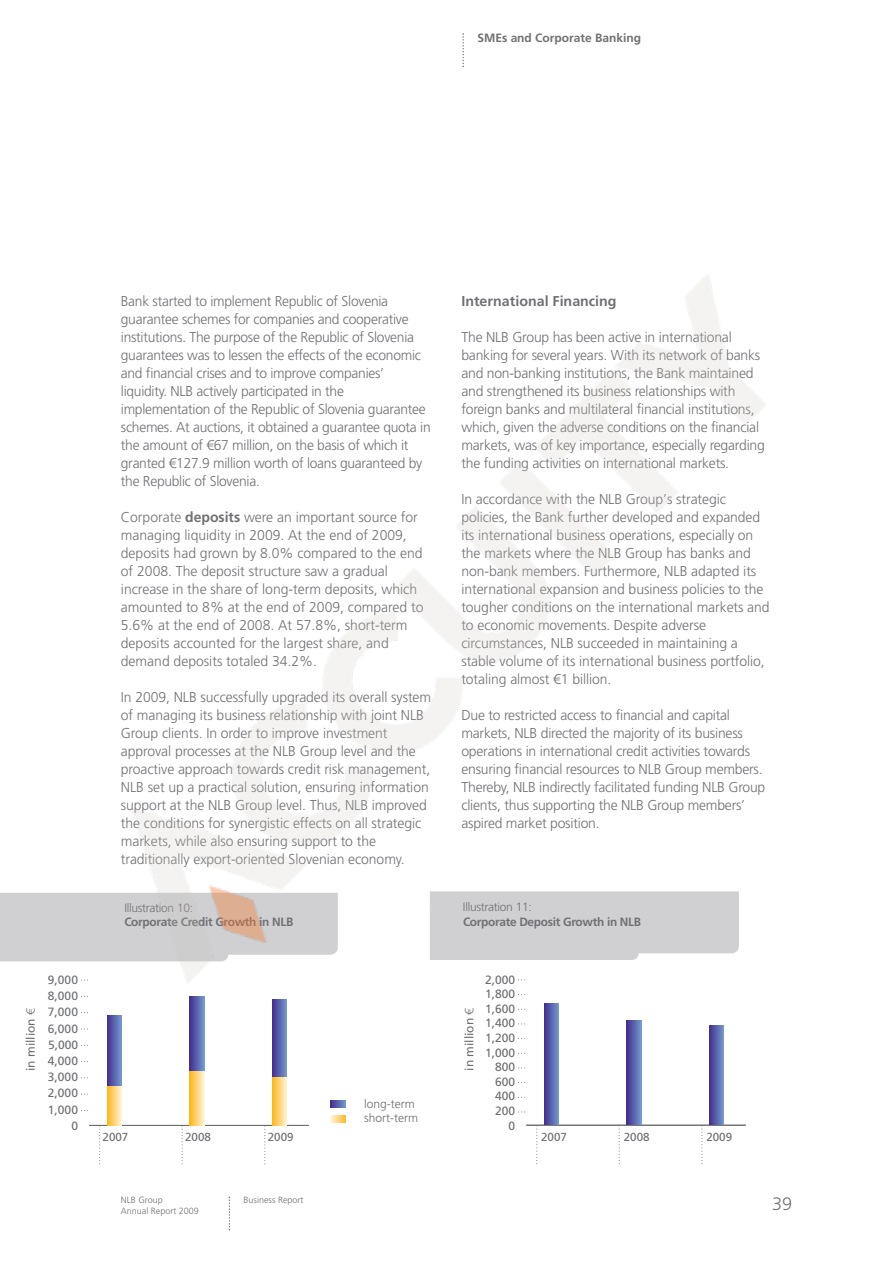
<style>
.page{position:relative;width:893px;height:1263px;background:#fff}
.page>*{position:absolute;margin:0;border:0;box-sizing:border-box;transform-origin:0 0}
.t1{font:300 18px "Frutiger CE";color:#717074}
.t2{font:300 14.25px/18px "Frutiger CE";letter-spacing:-.005em;color:#717074}
.t3{font:700 14.25px "Frutiger CE";color:#717074}
.t4{font:12px "Frutiger CE";color:#6c6d70}
.t5{font:700 12px/14.4px "Frutiger CE";letter-spacing:-.025em;color:#717074}
.t6{font:700 12px "Frutiger CE";color:#717074}
.t7{font:300 12px/14.7px "Frutiger CE";color:#6c6d70}
.t8{font:11.55px "Frutiger CE";color:#6c6d70}
.t9{font:300 9px/10.8px "Frutiger CE";color:#717074}
.s1{font-family:"Frutiger LT";font-weight:300}
.s2{font-family:"Frutiger LT"}
.s3{font-weight:700}
.s4{font-weight:300}
</style>
<div class="page">
<svg style="left:462px;top:33px;width:2px;height:34px"></svg>
<svg style="left:229px;top:1196px;width:1px;height:34px"></svg>
<svg style="left:99px;top:1126px;width:1px;height:38px"></svg>
<svg style="left:182px;top:1126px;width:1px;height:38px"></svg>
<svg style="left:264px;top:1126px;width:1px;height:38px"></svg>
<hr style="left:89px;top:1125px;width:220px;height:1px;background:#6c6d70">
<svg style="left:330px;top:1115px;width:16px;height:7px"></svg>
<svg style="left:107px;top:1035px;width:15px;height:51px"></svg>
<svg style="left:190px;top:1035px;width:14px;height:36px"></svg>
<svg style="left:272px;top:1035px;width:15px;height:42px"></svg>
<svg style="left:330px;top:1100px;width:16px;height:7px"></svg>
<svg style="left:107px;top:1086px;width:15px;height:39px"></svg>
<svg style="left:190px;top:1071px;width:14px;height:54px"></svg>
<svg style="left:272px;top:1077px;width:15px;height:48px"></svg>
<svg style="left:536px;top:1126px;width:1px;height:38px"></svg>
<svg style="left:619px;top:1126px;width:1px;height:38px"></svg>
<svg style="left:701px;top:1126px;width:1px;height:38px"></svg>
<hr style="left:526px;top:1125px;width:220px;height:1px;background:#6c6d70">
<svg style="left:544px;top:1035px;width:14px;height:90px"></svg>
<svg style="left:627px;top:1035px;width:14px;height:90px"></svg>
<svg style="left:709px;top:1035px;width:15px;height:90px"></svg>
<div style="left:0;top:893px;width:42px;height:68px;background:#d0d0d3"></div>
<img style="left:42px;top:275px;width:723px;height:760px">
<p class="t6" style="left:477px;top:33px;width:165px">SMEs and Corporate Banking</p>
<p class="t4" style="left:26px;top:1071px;width:64px;rotate:-90deg">in million <span class="s1">€</span></p>
<p class="t4" style="left:48px;top:975px;width:32px">9,000</p>
<p class="t4" style="left:48px;top:991px;width:32px">8,000</p>
<p class="t4" style="left:48px;top:1007px;width:32px">7,000</p>
<p class="t4" style="left:48px;top:1023px;width:32px">6,000</p>
<p class="t4" style="left:48px;top:1040px;width:32px">5,000</p>
<p class="t4" style="left:48px;top:1056px;width:32px">4,000</p>
<p class="t4" style="left:48px;top:1072px;width:32px">3,000</p>
<p class="t4" style="left:48px;top:1088px;width:32px">2,000</p>
<p class="t4" style="left:48px;top:1104px;width:32px">1,000</p>
<p class="t4" style="left:71px;top:1121px;width:8px">0</p>
<p class="t2" style="left:121px;top:293px;width:311px">Bank started to implement Republic of Slovenia guarantee schemes for companies and cooperative institutions. The purpose of the Republic of Slovenia guarantees was to lessen the effects of the economic and financial crises and to improve companies’ liquidity. NLB actively participated in the implementation of the Republic of Slovenia guarantee schemes. At auctions, it obtained a guarantee quota in the amount of <span class="s2">€</span>67 million, on the basis of which it granted <span class="s2">€</span>127.9 million worth of loans guaranteed by the Republic of Slovenia.</p>
<p class="t2" style="left:121px;top:509px;width:304px">Corporate <span class="s3">deposits</span> were an important source for managing liquidity in 2009. At the end of 2009, deposits had grown by 8.0% compared to the end of 2008. The deposit structure saw a gradual increase in the share of long-term deposits, which amounted to 8% at the end of 2009, compared to 5.6% at the end of 2008. At 57.8%, short-term deposits accounted for the largest share, and demand deposits totaled 34.2%.</p>
<p class="t2" style="left:121px;top:689px;width:312px">In 2009, NLB successfully upgraded its overall system of managing its business relationship with joint NLB Group clients. In order to improve investment approval processes at the NLB Group level and the proactive approach towards credit risk management, NLB set up a practical solution, ensuring information support at the NLB Group level. Thus, NLB improved the conditions for synergistic effects on all strategic markets, while also ensuring support to the traditionally export-oriented Slovenian economy.</p>
<p class="t3" style="left:461px;top:295px;width:157px">International Financing</p>
<p class="t2" style="left:461px;top:329px;width:305px">The NLB Group has been active in international banking for several years. With its network of banks and non-banking institutions, the Bank maintained and strengthened its business relationships with foreign banks and multilateral financial institutions, which, given the adverse conditions on the financial markets, was of key importance, especially regarding the funding activities on international markets.</p>
<p class="t2" style="left:461px;top:491px;width:310px">In accordance with the NLB Group’s strategic policies, the Bank further developed and expanded its international business operations, especially on the markets where the NLB Group has banks and non-bank members. Furthermore, NLB adapted its international expansion and business policies to the tougher conditions on the international markets and to economic movements. Despite adverse circumstances, NLB succeeded in maintaining a stable volume of its international business portfolio, totaling almost <span class="s2">€</span>1 billion.</p>
<p class="t2" style="left:461px;top:707px;width:306px">Due to restricted access to financial and capital markets, NLB directed the majority of its business operations in international credit activities towards ensuring financial resources to NLB Group members.<br>Thereby, NLB indirectly facilitated funding NLB Group clients, thus supporting the NLB Group members’ aspired market position.</p>
<p class="t5" style="left:124px;top:901px;width:170px"><span class="s4">Illustration 10:<br></span>Corporate Credit Growth in NLB</p>
<p class="t5" style="left:463px;top:901px;width:180px"><span class="s4">Illustration 11:<br></span>Corporate Deposit Growth in NLB</p>
<p class="t4" style="left:485px;top:975px;width:32px">2,000</p>
<p class="t8" style="left:103px;top:1132px;width:27px">2007</p>
<p class="t8" style="left:185px;top:1132px;width:27px">2008</p>
<p class="t8" style="left:268px;top:1132px;width:27px">2009</p>
<p class="t7" style="left:364px;top:1097px;width:55px">long-term short-term</p>
<p class="t4" style="left:464px;top:1071px;width:64px;rotate:-90deg">in million <span class="s1">€</span></p>
<p class="t4" style="left:485px;top:989px;width:32px">1,800</p>
<p class="t4" style="left:485px;top:1004px;width:32px">1,600</p>
<p class="t4" style="left:485px;top:1018px;width:32px">1,400</p>
<p class="t4" style="left:485px;top:1033px;width:32px">1,200</p>
<p class="t4" style="left:485px;top:1048px;width:32px">1,000</p>
<p class="t4" style="left:495px;top:1062px;width:22px">800</p>
<p class="t4" style="left:495px;top:1077px;width:22px">600</p>
<p class="t4" style="left:495px;top:1091px;width:22px">400</p>
<p class="t4" style="left:495px;top:1106px;width:22px">200</p>
<p class="t4" style="left:508px;top:1120px;width:8px">0</p>
<p class="t8" style="left:541px;top:1132px;width:27px">2007</p>
<p class="t8" style="left:624px;top:1132px;width:27px">2008</p>
<p class="t8" style="left:706px;top:1132px;width:27px">2009</p>
<p class="t9" style="left:121px;top:1195px;width:79px">NLB Group<br>Annual Report 2009</p>
<p class="t9" style="left:244px;top:1195px;width:61px">Business Report</p>
<p class="t1" style="left:772px;top:1196px;width:21px">39</p>
</div>
